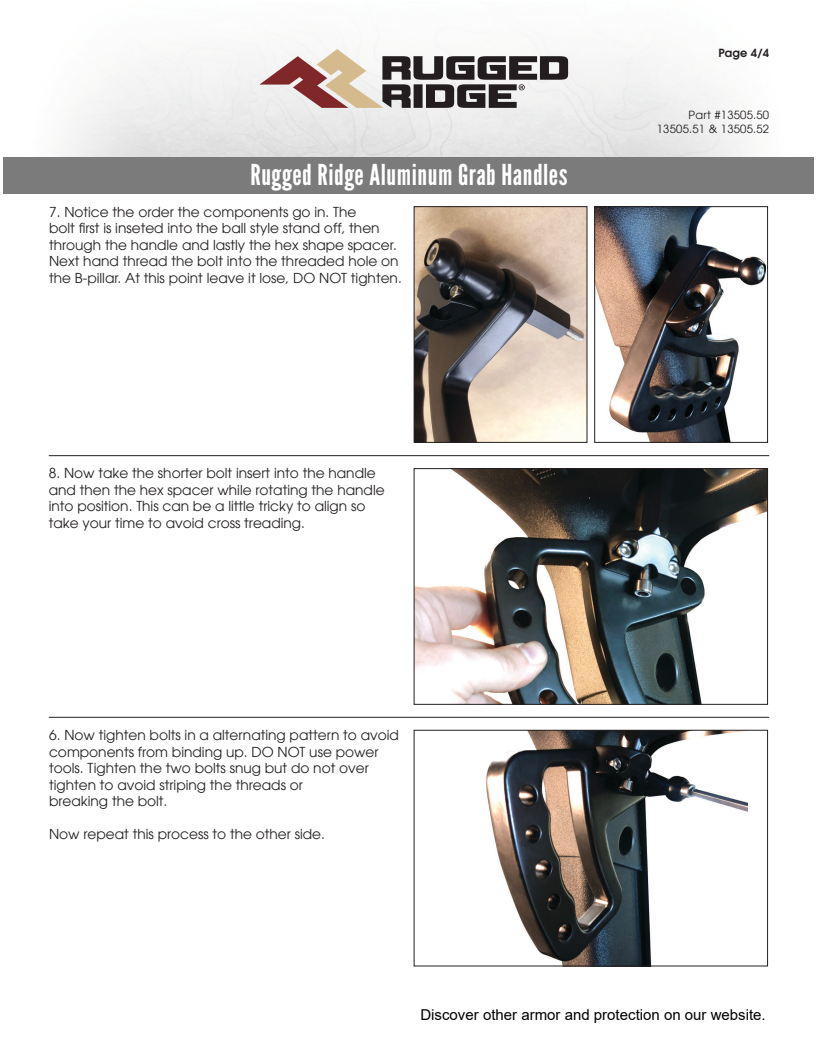
<style>
.page{position:relative;width:818px;height:1043px;background:#fff}
.page>*{position:absolute;margin:0;border:0;box-sizing:border-box;transform-origin:0 0}
.t1{font:28.75px "League Gothic";letter-spacing:.02em;color:#fff}
.t2{font:15px "Arial";color:#000}
.t3{font:13.75px/16.5px "Avant Garde LT";color:#231f20}
.t4{font:11.25px/13.5px "Avant Garde LT";letter-spacing:.02em;color:#231f20;text-align:right}
.t5{font:600 11.25px "Avant Garde LT";color:#231f20}
</style>
<div class="page">
<div style="left:4px;top:157px;width:810px;height:37px;background:#7b7b7c"></div>
<svg style="left:259px;top:49px;width:309px;height:59px"></svg>
<hr style="left:49px;top:717px;width:720px;height:1px;background:#231f20">
<img style="left:416px;top:470px;width:349px;height:232px">
<div style="left:414px;top:468px;width:353px;height:236px;border:1px solid #231f20"></div>
<hr style="left:49px;top:455px;width:720px;height:1px;background:#231f20">
<img style="left:416px;top:208px;width:169px;height:232px">
<div style="left:414px;top:206px;width:173px;height:236px;border:1px solid #231f20"></div>
<img style="left:596px;top:208px;width:169px;height:232px">
<div style="left:594px;top:206px;width:173px;height:236px;border:1px solid #231f20"></div>
<img style="left:486px;top:732px;width:261px;height:232px">
<div style="left:414px;top:730px;width:353px;height:236px;border:1px solid #231f20"></div>
<p class="t5" style="left:718px;top:46px;width:52px">Page 4/4</p>
<h1 class="t1" style="left:250px;top:158px;width:318px">Rugged Ridge Aluminum Grab Handles</h1>
<p class="t3" style="left:49px;top:203px;width:354px">7. Notice the order the components go in. The<br>bolt first is inseted into the ball style stand off, then through the handle and lastly the hex shape spacer.<br>Next hand thread the bolt into the threaded hole on the B-pillar. At this point leave it lose, DO NOT tighten.</p>
<p class="t3" style="left:49px;top:465px;width:337px">8. Now take the shorter bolt insert into the handle and then the hex spacer while rotating the handle into position. This can be a little tricky to align so take your time to avoid cross treading.</p>
<p class="t3" style="left:49px;top:726px;width:351px">6. Now tighten bolts in a alternating pattern to avoid components from binding up. DO NOT use power tools. Tighten the two bolts snug but do not over tighten to avoid striping the threads or<br>breaking the bolt.</p>
<p class="t3" style="left:49px;top:825px;width:277px">Now repeat this process to the other side.</p>
<p class="t4" style="left:656px;top:108px;width:114px">Part #13505.50<br>13505.51 &amp; 13505.52</p>
<p class="t2" style="left:420px;top:1004px;width:347px">Discover other armor and protection on our website.</p>
</div>
